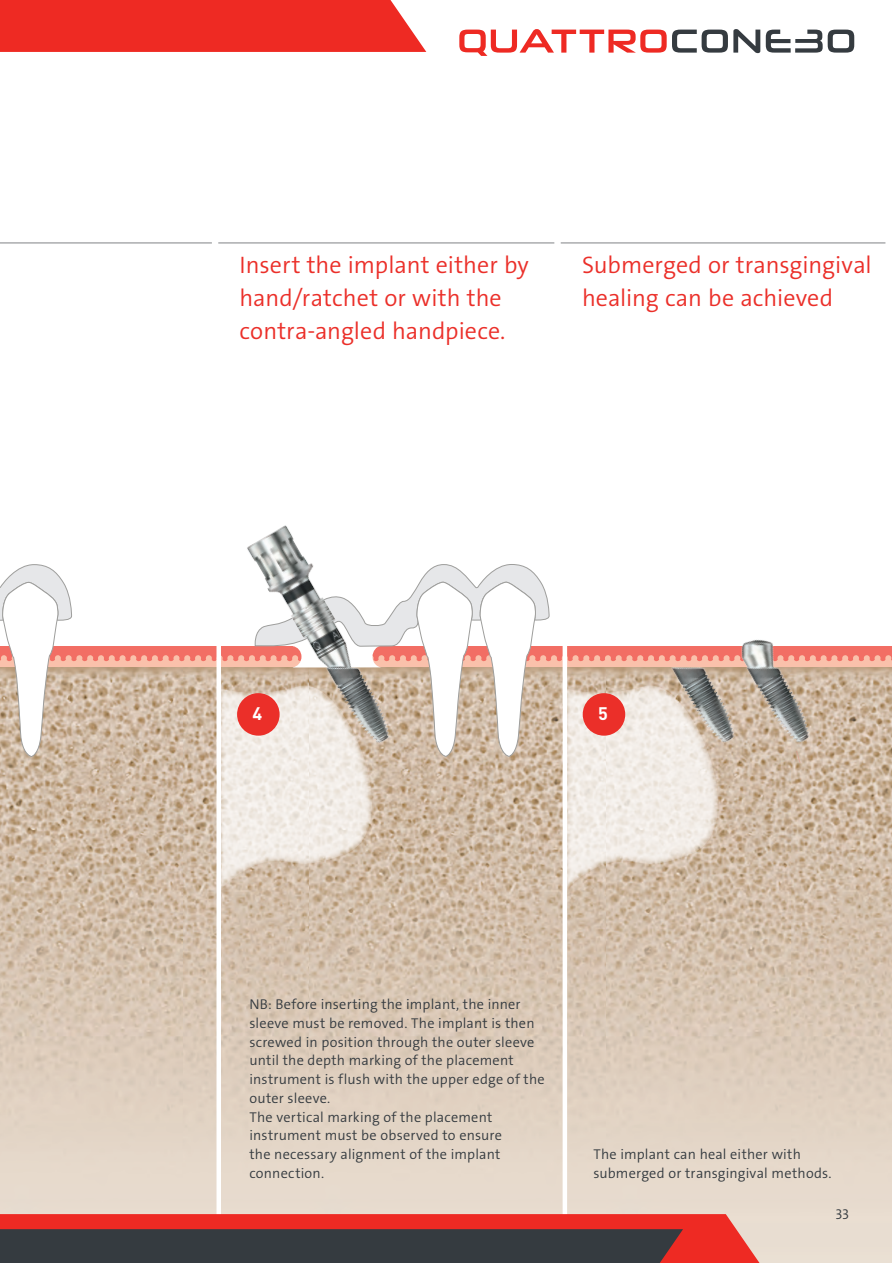
<style>
.page{position:relative;width:892px;height:1263px;background:#fff}
.page>*{position:absolute;margin:0;border:0;box-sizing:border-box;transform-origin:0 0}
.t1{font:24px/33px "The Sans LP4 Se Lig";color:#eb2f29}
.t2{font:700 18px "DIN Pro";color:#fff}
.t3{font:14.25px/18.8px "The Sans LP4 Se Lig";letter-spacing:.015em;color:#353b40}
</style>
<div class="page">
<img style="left:0;top:891px;width:309px;height:323px">
<svg style="left:309px;top:891px;width:298px;height:323px;background:#dbcbb9"></svg>
<svg style="left:607px;top:891px;width:285px;height:372px;background:#dcccbb"></svg>
<div style="left:216px;top:645px;width:5px;height:618px;background:#fff"></div>
<div style="left:562px;top:645px;width:5px;height:618px;background:#fff"></div>
<img style="left:247px;top:525px;width:65px;height:39px">
<svg style="left:0;top:564px;width:892px;height:327px"></svg>
<div style="left:582px;top:693px;width:43px;height:43px;background:#eb2f29;border-radius:50%"></div>
<div style="left:237px;top:693px;width:42px;height:43px;background:#eb2f29;border-radius:50%"></div>
<hr style="left:0;top:243px;width:212px;height:1px;background:#808285">
<svg style="left:672px;top:29px;width:182px;height:24px"></svg>
<svg style="left:459px;top:29px;width:207px;height:27px"></svg>
<hr style="left:218px;top:243px;width:336px;height:1px;background:#808285">
<hr style="left:560px;top:243px;width:325px;height:1px;background:#808285">
<div style="left:0;top:0;width:426px;height:52px;background:#ee2a23"></div>
<svg style="left:0;top:1214px;width:768px;height:49px;background:#7e3a3a"></svg>
<h1 class="t1" style="left:239px;top:248px;width:291px">Insert the implant either by hand/ratchet or with the contra-angled handpiece.</h1>
<h1 class="t1" style="left:582px;top:248px;width:291px">Submerged or transgingival healing can be achieved</h1>
<p class="t2" style="left:252px;top:701px;width:11px">4</p>
<p class="t2" style="left:598px;top:701px;width:11px">5</p>
<p class="t3" style="left:249px;top:995px;width:297px">NB: Before inserting the implant, the inner sleeve must be removed. The implant is then screwed in position through the outer sleeve until the depth marking of the placement instrument is flush with the upper edge of the outer sleeve.<br>The vertical marking of the placement instrument must be observed to ensure<br>the necessary alignment of the implant connection.</p>
<p class="t3" style="left:593px;top:1145px;width:240px">The implant can heal either with submerged or transgingival methods.</p>
<p class="t3" style="left:835px;top:1204px;width:15px">33</p>
</div>
